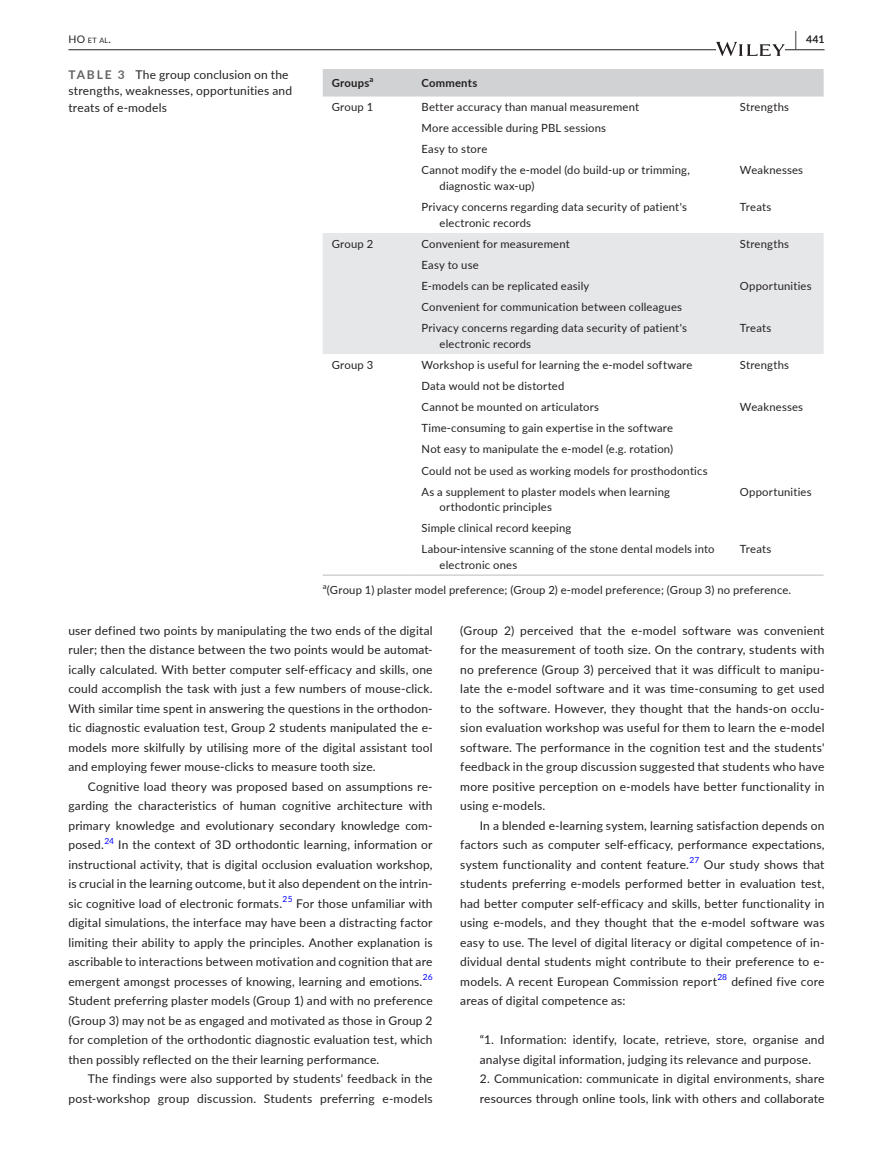
<style>
.page{position:relative;width:893px;height:1174px;background:#fff}
.page>*{position:absolute;margin:0;border:0;box-sizing:border-box;transform-origin:0 0}
.t1{font:12px/19.5px "Lato";letter-spacing:.015em;color:#231f20;text-align:justify}
.t2{font:11.25px/21px "Lato";letter-spacing:.02em;color:#231f20}
.t3{font:700 11.25px "Lato";letter-spacing:.02em;color:#231f20}
.t4{font:700 10.5px "Lato";color:#231f20}
.t5{font:8.4px "Lato";color:#00f}
.t6{font:700 7.8px "Lato";color:#231f20}
.t7{font:7.8px "Lato";color:#231f20}
.t8{font:7.35px "Lato";color:#231f20}
.s1{font-size:10.5px}
.s2{font-size:19.5px}
.s3{font-weight:700;color:#636366}
</style>
<div class="page">
<hr style="left:68px;top:49px;width:756px;height:1px;background:#231f20">
<svg style="left:716px;top:42px;width:69px;height:14px"></svg>
<div style="left:323px;top:69px;width:501px;height:28px;background:#d1d2d4"></div>
<div style="left:323px;top:233px;width:501px;height:121px;background:#e6e7e9"></div>
<hr style="left:323px;top:574px;width:89px;height:2px;background:#d1d2d4">
<hr style="left:412px;top:574px;width:319px;height:2px;background:#d1d2d4">
<hr style="left:731px;top:574px;width:93px;height:2px;background:#d1d2d4">
<p class="t8" style="left:68px;top:35px;width:44px"><span class="s1">HO</span> et al<span class="s1">.</span></p>
<p class="t4" style="left:795px;top:31px;width:31px"><span class="s2">|</span> 441</p>
<p class="t1" style="left:68px;top:66px;width:225px;line-height:16.5px;text-align:left"><span class="s3">TABLE 3</span> The group conclusion on the strengths, weaknesses, opportunities and treats of e-models</p>
<p class="t3" style="left:332px;top:75px;width:39px">Groups</p>
<p class="t6" style="left:370px;top:74px;width:5px">a</p>
<p class="t3" style="left:422px;top:75px;width:57px">Comments</p>
<p class="t2" style="left:332px;top:96px;width:43px">Group 1</p>
<p class="t2" style="left:422px;top:96px;width:219px">Better accuracy than manual measurement</p>
<p class="t2" style="left:740px;top:96px;width:51px">Strengths</p>
<p class="t2" style="left:422px;top:117px;width:270px">More accessible during PBL sessions<br>Easy to store<br>Cannot modify the e-model (do build-up or trimming,</p>
<p class="t2" style="left:440px;top:175px;width:96px">diagnostic wax-up)</p>
<p class="t2" style="left:740px;top:159px;width:65px">Weaknesses</p>
<p class="t2" style="left:440px;top:199px;width:249px;line-height:15.8px;text-indent:-18px">Privacy concerns regarding data security of patient's electronic records</p>
<p class="t2" style="left:740px;top:196px;width:33px">Treats</p>
<p class="t2" style="left:332px;top:233px;width:43px">Group 2</p>
<p class="t2" style="left:422px;top:233px;width:150px">Convenient for measurement</p>
<p class="t2" style="left:740px;top:233px;width:51px">Strengths</p>
<p class="t2" style="left:422px;top:254px;width:169px">Easy to use<br>E-models can be replicated easily</p>
<p class="t2" style="left:740px;top:275px;width:73px">Opportunities</p>
<p class="t2" style="left:422px;top:296px;width:267px">Convenient for communication between colleagues<br>Privacy concerns regarding data security of patient's</p>
<p class="t2" style="left:440px;top:333px;width:93px">electronic records</p>
<p class="t2" style="left:740px;top:317px;width:33px">Treats</p>
<p class="t2" style="left:332px;top:354px;width:43px">Group 3</p>
<p class="t2" style="left:422px;top:354px;width:272px">Workshop is useful for learning the e-model software</p>
<p class="t2" style="left:740px;top:354px;width:51px">Strengths</p>
<p class="t2" style="left:422px;top:375px;width:179px">Data would not be distorted<br>Cannot be mounted on articulators</p>
<p class="t2" style="left:740px;top:396px;width:65px">Weaknesses</p>
<p class="t2" style="left:422px;top:417px;width:288px">Time-consuming to gain expertise in the software<br>Not easy to manipulate the e-model (e.g. rotation)<br>Could not be used as working models for prosthodontics As a supplement to plaster models when learning</p>
<p class="t2" style="left:440px;top:496px;width:114px">orthodontic principles</p>
<p class="t2" style="left:422px;top:517px;width:295px">Simple clinical record keeping<br>Labour-intensive scanning of the stone dental models into</p>
<p class="t2" style="left:440px;top:554px;width:79px">electronic ones</p>
<p class="t2" style="left:740px;top:480px;width:73px">Opportunities</p>
<p class="t2" style="left:740px;top:538px;width:33px">Treats</p>
<p class="t7" style="left:323px;top:580px;width:5px">a</p>
<p class="t2" style="left:327px;top:579px;width:466px">(Group 1) plaster model preference; (Group 2) e-model preference; (Group 3) no preference.</p>
<p class="t1" style="left:68px;top:620px;width:366px">user defined two points by manipulating the two ends of the digital ruler; then the distance between the two points would be automat&shy;ically calculated. With better computer self-efficacy and skills, one could accomplish the task with just a few numbers of mouse-click.<br>With similar time spent in answering the questions in the orthodon&shy;tic diagnostic evaluation test, Group 2 students manipulated the e&shy;models more skilfully by utilising more of the digital assistant tool and employing fewer mouse-clicks to measure tooth size.</p>
<p class="t1" style="left:68px;top:776px;width:366px;text-indent:20px">Cognitive load theory was proposed based on assumptions re&shy;garding the characteristics of human cognitive architecture with primary knowledge and evolutionary secondary knowledge com&shy;posed.<sup>24</sup> In the context of 3D orthodontic learning, information or instructional activity, that is digital occlusion evaluation workshop, is crucial in the learning outcome, but it also dependent on the intrin&shy;sic cognitive load of electronic formats.</p>
<p class="t5" style="left:283px;top:893px;width:11px">25</p>
<p class="t1" style="left:68px;top:893px;width:366px;text-indent:228px">For those unfamiliar with digital simulations, the interface may have been a distracting factor limiting their ability to apply the principles. Another explanation is ascribable to interactions between motivation and cognition that are emergent amongst processes of knowing, learning and emotions.</p>
<p class="t5" style="left:423px;top:971px;width:11px">26</p>
<p class="t1" style="left:68px;top:990px;width:366px">Student preferring plaster models (Group 1) and with no preference (Group 3) may not be as engaged and motivated as those in Group 2 for completion of the orthodontic diagnostic evaluation test, which then possibly reflected on the their learning performance.</p>
<p class="t1" style="left:68px;top:1068px;width:366px;text-align:right">The findings were also supported by students' feedback in the post-workshop group discussion. Students preferring e-models</p>
<p class="t1" style="left:460px;top:620px;width:366px">(Group 2) perceived that the e-model software was convenient for the measurement of tooth size. On the contrary, students with no preference (Group 3) perceived that it was difficult to manipu&shy;late the e-model software and it was time-consuming to get used to the software. However, they thought that the hands-on occlu&shy;sion evaluation workshop was useful for them to learn the e-model software. The performance in the cognition test and the students' feedback in the group discussion suggested that students who have more positive perception on e-models have better functionality in using e-models.</p>
<p class="t1" style="left:460px;top:815px;width:366px;text-indent:20px">In a blended e-learning system, learning satisfaction depends on factors such as computer self-efficacy, performance expectations, system functionality and content feature.<sup>27</sup> Our study shows that students preferring e-models performed better in evaluation test, had better computer self-efficacy and skills, better functionality in using e-models, and they thought that the e-model software was easy to use. The level of digital literacy or digital competence of in&shy;dividual dental students might contribute to their preference to e&shy;models. A recent European Commission report<sup>28</sup> defined five core areas of digital competence as:</p>
<p class="t1" style="left:480px;top:1029px;width:346px">“1. Information: identify, locate, retrieve, store, organise and analyse digital information, judging its relevance and purpose.</p>
<p class="t1" style="left:480px;top:1068px;width:346px">2. Communication: communicate in digital environments, share resources through online tools, link with others and collaborate</p>
</div>
